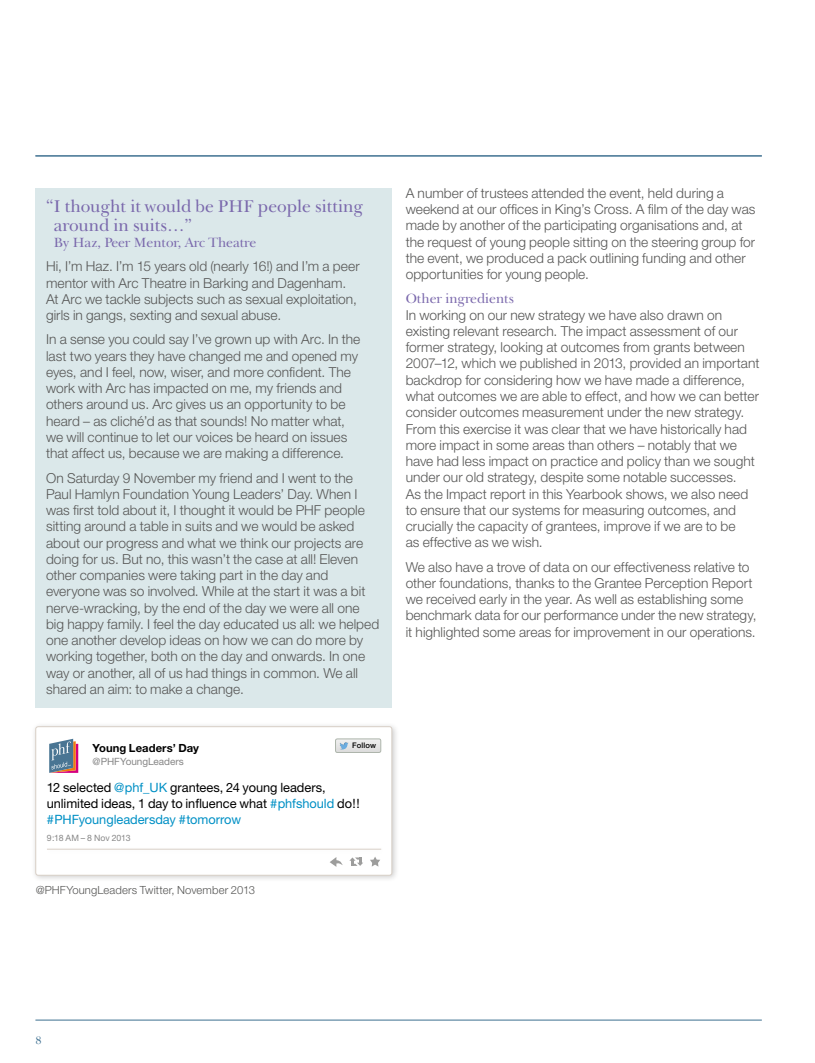
<style>
.page{position:relative;width:815px;height:1063px;background:#fff}
.page>*{position:absolute;margin:0;border:0;box-sizing:border-box;transform-origin:0 0}
.t1{font:17.5px/18.8px "New Baskerville IT Cby BT";color:#7a68ac}
.t2{font:300 13.75px/16.2px "Helvetica Neue LT Std";color:#575756}
.t3{font:13.75px "New Baskerville IT Cby BT";color:#7a68ac}
.t4{font:12.75px/16.2px "Helvetica Neue";letter-spacing:-.005em;color:#000}
.t5{font:300 11.25px "Helvetica Neue LT Std";letter-spacing:.01em;color:#575756}
.t6{font:700 11.25px "Helvetica Neue";letter-spacing:.005em;color:#000}
.t7{font:11.25px "New Baskerville IT Cby BT";color:#3d6f90}
.t8{font:10px "Helvetica Neue";letter-spacing:-.005em;color:#878787}
.t9{font:8.75px "Helvetica Neue";letter-spacing:-.005em;color:#878787}
.t10{font:500 7.75px "Helvetica Neue";letter-spacing:.02em;color:#000}
.s1{color:#0090c5}
</style>
<div class="page">
<hr style="left:35px;top:1020px;width:727px;height:1px;background:#3d6f90">
<hr style="left:35px;top:156px;width:727px;height:1px;background:#3d6f90">
<div style="left:31px;top:721px;width:369px;height:162px;background:#000;opacity:.2"></div>
<div style="left:36px;top:727px;width:356px;height:148px;background:#fff;border-radius:2px"></div>
<div style="left:35px;top:726px;width:357px;height:150px;border:1px solid #d8cfc6;border-radius:2px"></div>
<svg style="left:49px;top:739px;width:29px;height:34px"></svg>
<div style="left:42px;top:844px;width:344px;height:12px;background:#000;opacity:.2"></div>
<hr style="left:47px;top:849px;width:334px;height:1px;background:#d8cfc6">
<svg style="left:330px;top:857px;width:13px;height:10px"></svg>
<svg style="left:349px;top:857px;width:14px;height:9px"></svg>
<svg style="left:370px;top:857px;width:10px;height:10px"></svg>
<div style="left:335px;top:739px;width:46px;height:14px;border:1px solid #adb5ab;border-radius:2px"></div>
<svg style="left:336px;top:739px;width:45px;height:13px"></svg>
<div style="left:339px;top:741px;width:10px;height:10px;background:#000;opacity:.25"></div>
<div style="left:35px;top:188px;width:357px;height:519px;background:#dbe8ea"></div>
<p class="t1" style="left:54px;top:197px;width:311px;text-indent:-8px">“I thought it would be PHF people sitting around in suits…”</p>
<p class="t3" style="left:54px;top:234px;width:204px">By Haz, Peer Mentor, Arc Theatre</p>
<p class="t2" style="left:46px;top:258px;width:315px">Hi, I’m Haz. I’m 15 years old (nearly 16!) and I’m a peer mentor with Arc Theatre in Barking and Dagenham.<br>At Arc we tackle subjects such as sexual exploitation, girls in gangs, sexting and sexual abuse.</p>
<p class="t2" style="left:46px;top:331px;width:316px">In a sense you could say I’ve grown up with Arc. In the last two years they have changed me and opened my eyes, and I feel, now, wiser, and more confident. The work with Arc has impacted on me, my friends and others around us. Arc gives us an opportunity to be heard – as cliché’d as that sounds! No matter what, we will continue to let our voices be heard on issues that affect us, because we are making a difference.</p>
<p class="t2" style="left:46px;top:469px;width:335px">On Saturday 9 November my friend and I went to the Paul Hamlyn Foundation Young Leaders’ Day. When I was first told about it, I thought it would be PHF people sitting around a table in suits and we would be asked about our progress and what we think our projects are doing for us. But no, this wasn’t the case at all! Eleven other companies were taking part in the day and everyone was so involved. While at the start it was a bit nerve-wracking, by the end of the day we were all one big happy family. I feel the day educated us all: we helped one another develop ideas on how we can do more by working together, both on the day and onwards. In one way or another, all of us had things in common. We all shared an aim: to make a change.</p>
<p class="t10" style="left:352px;top:741px;width:26px">Follow</p>
<p class="t6" style="left:92px;top:741px;width:108px">Young Leaders’ Day</p>
<p class="t8" style="left:92px;top:755px;width:93px">@PHFYoungLeaders</p>
<p class="t4" style="left:47px;top:779px;width:314px">12 selected <span class="s1">@phf_UK</span> grantees, 24 young leaders, unlimited ideas, 1 day to influence what <span class="s1">#phfshould</span> do!! <span class="s1">#PHFyoungleadersday #tomorrow</span></p>
<p class="t9" style="left:47px;top:833px;width:85px">9:18 AM – 8 Nov 2013</p>
<p class="t5" style="left:36px;top:883px;width:221px">@PHFYoungLeaders Twitter, November 2013</p>
<p class="t2" style="left:406px;top:185px;width:351px">A number of trustees attended the event, held during a weekend at our offices in King’s Cross. A film of the day was made by another of the participating organisations and, at the request of young people sitting on the steering group for the event, we produced a pack outlining funding and other opportunities for young people.</p>
<p class="t3" style="left:406px;top:290px;width:110px">Other ingredients</p>
<p class="t2" style="left:406px;top:306px;width:355px">In working on our new strategy we have also drawn on existing relevant research. The impact assessment of our former strategy, looking at outcomes from grants between 2007–12, which we published in 2013, provided an important backdrop for considering how we have made a difference, what outcomes we are able to effect, and how we can better consider outcomes measurement under the new strategy.<br>From this exercise it was clear that we have historically had more impact in some areas than others – notably that we have had less impact on practice and policy than we sought under our old strategy, despite some notable successes.<br>As the Impact report in this Yearbook shows, we also need to ensure that our systems for measuring outcomes, and crucially the capacity of grantees, improve if we are to be<br>as effective as we wish.</p>
<p class="t2" style="left:406px;top:558px;width:352px">We also have a trove of data on our effectiveness relative to other foundations, thanks to the Grantee Perception Report we received early in the year. As well as establishing some benchmark data for our performance under the new strategy, it highlighted some areas for improvement in our operations.</p>
<p class="t7" style="left:35px;top:1033px;width:8px">8</p>
</div>
